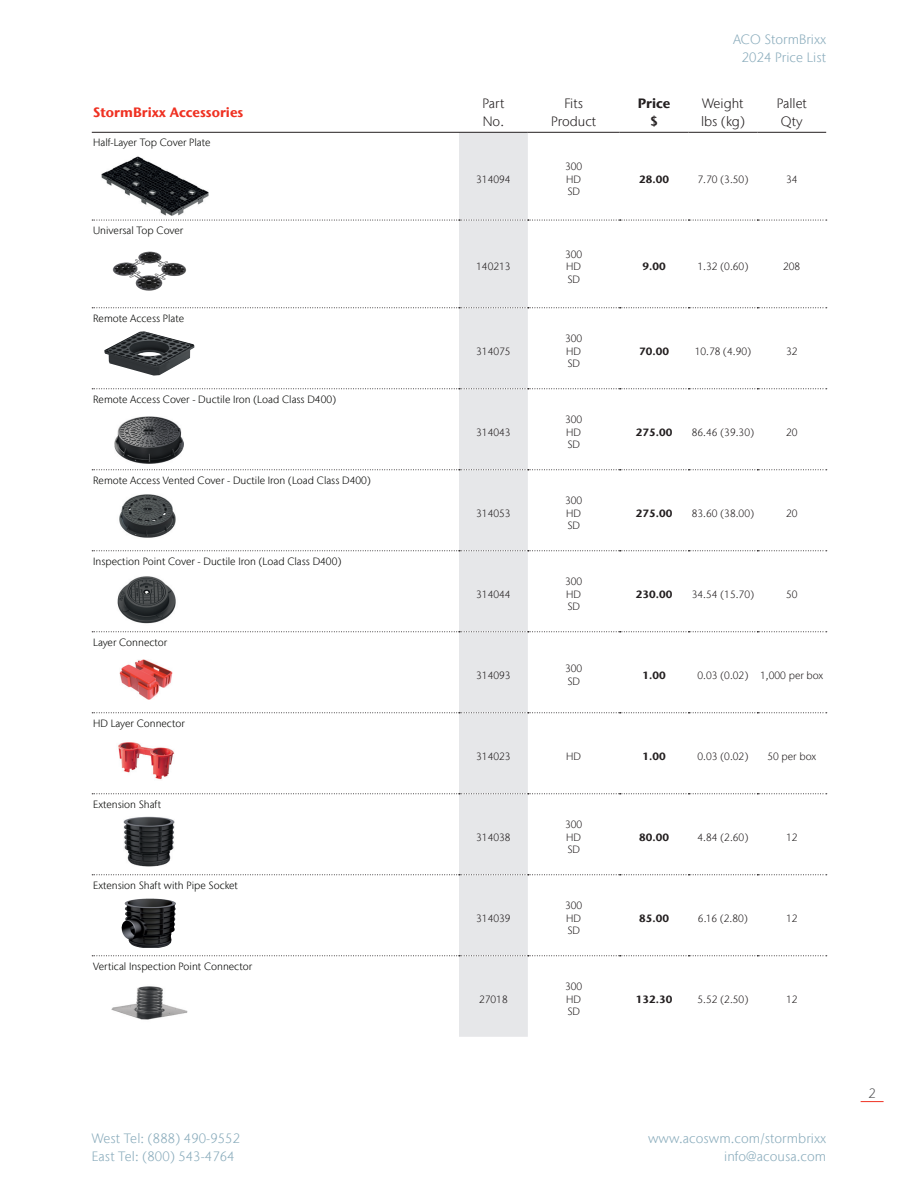
<style>
.page{position:relative;width:918px;height:1188px;background:#fff}
.page>*{position:absolute;margin:0;border:0;box-sizing:border-box;transform-origin:0 0}
.t1{font:300 13.5px/17.9px "Stone Sans IIITC Com";letter-spacing:.005em;color:#8aacbc;text-align:right}
.X-axis{font:300 13.5px "Stone Sans IIITC Com";color:#231f20}
.Product_name{font:700 13.5px "Stone Sans IIITC Com";color:#ef3122}
.X-axis-2{font:700 13.5px "Stone Sans IIITC Com";color:#231f20}
.t2{font:300 13.5px "Stone Sans IIITC Com";color:#57585a}
.Header_02{font:300 10.5px "Stone Sans IIITC Com";color:#040503}
.t3{font:300 10.5px "Stone Sans IIITC Com";color:#231f20}
.t4{font:700 10.5px "Stone Sans IIITC Com";color:#231f20}
</style>
<div class="page">
<svg style="left:861px;top:1101px;width:23px;height:1px"></svg>
<div style="left:459px;top:133px;width:69px;height:904px;background:#e6e7e9"></div>
<hr style="left:92px;top:132px;width:367px;height:1px;background:#231f20">
<hr style="left:459px;top:132px;width:69px;height:1px;background:#231f20">
<hr style="left:528px;top:132px;width:92px;height:1px;background:#231f20">
<hr style="left:620px;top:132px;width:69px;height:1px;background:#231f20">
<hr style="left:688px;top:132px;width:69px;height:1px;background:#231f20">
<hr style="left:757px;top:132px;width:69px;height:1px;background:#231f20">
<svg style="left:92px;top:388px;width:735px;height:1px"></svg>
<svg style="left:92px;top:469px;width:735px;height:1px"></svg>
<svg style="left:92px;top:550px;width:735px;height:1px"></svg>
<svg style="left:92px;top:874px;width:735px;height:1px"></svg>
<svg style="left:92px;top:955px;width:735px;height:1px"></svg>
<svg style="left:92px;top:220px;width:735px;height:1px"></svg>
<svg style="left:92px;top:307px;width:735px;height:1px"></svg>
<svg style="left:92px;top:631px;width:735px;height:1px"></svg>
<svg style="left:92px;top:712px;width:735px;height:1px"></svg>
<svg style="left:92px;top:793px;width:735px;height:1px"></svg>
<img style="left:118px;top:742px;width:57px;height:38px">
<img style="left:120px;top:660px;width:52px;height:40px">
<img style="left:128px;top:331px;width:15px;height:7px">
<img style="left:119px;top:494px;width:57px;height:44px">
<img style="left:117px;top:576px;width:59px;height:48px">
<img style="left:115px;top:416px;width:68px;height:48px">
<img style="left:99px;top:156px;width:110px;height:65px">
<img style="left:112px;top:251px;width:75px;height:40px">
<img style="left:111px;top:986px;width:76px;height:34px">
<img style="left:123px;top:817px;width:51px;height:49px">
<img style="left:121px;top:899px;width:31px;height:44px">
<p class="Product_name" style="left:93px;top:103px;width:152px">StormBrixx Accessories</p>
<p class="Header_02" style="left:93px;top:136px;width:119px">Half-Layer Top Cover Plate</p>
<p class="Header_02" style="left:93px;top:224px;width:92px">Universal Top Cover</p>
<p class="Header_02" style="left:93px;top:312px;width:92px">Remote Access Plate</p>
<p class="Header_02" style="left:93px;top:393px;width:244px">Remote Access Cover - Ductile Iron (Load Class D400)</p>
<p class="Header_02" style="left:93px;top:474px;width:279px">Remote Access Vented Cover - Ductile Iron (Load Class D400)</p>
<p class="Header_02" style="left:93px;top:555px;width:250px">Inspection Point Cover - Ductile Iron (Load Class D400)</p>
<p class="Header_02" style="left:93px;top:636px;width:76px">Layer Connector</p>
<p class="Header_02" style="left:93px;top:717px;width:93px">HD Layer Connector</p>
<p class="Header_02" style="left:93px;top:798px;width:70px">Extension Shaft</p>
<p class="Header_02" style="left:93px;top:879px;width:146px">Extension Shaft with Pipe Socket</p>
<p class="Header_02" style="left:93px;top:960px;width:160px">Vertical Inspection Point Connector</p>
<p class="t1" style="left:92px;top:1129px;width:150px;text-align:left">West Tel: (888) 490-9552<br>East Tel: (800) 543-4764</p>
<p class="t1" style="left:733px;top:30px;width:95px">ACO StormBrixx<br>2024 Price List</p>
<p class="X-axis" style="left:482px;top:95px;width:24px">Part</p>
<p class="X-axis" style="left:483px;top:113px;width:23px">No.</p>
<p class="X-axis" style="left:564px;top:95px;width:20px">Fits</p>
<p class="X-axis" style="left:551px;top:113px;width:47px">Product</p>
<p class="X-axis-2" style="left:638px;top:94px;width:34px">Price</p>
<p class="X-axis-2" style="left:650px;top:112px;width:10px">$</p>
<p class="X-axis" style="left:702px;top:95px;width:43px">Weight</p>
<p class="X-axis" style="left:701px;top:113px;width:45px">lbs (kg)</p>
<p class="X-axis" style="left:777px;top:95px;width:32px">Pallet</p>
<p class="X-axis" style="left:781px;top:113px;width:23px">Qty</p>
<p class="t3" style="left:476px;top:172px;width:36px">314094</p>
<p class="t3" style="left:565px;top:160px;width:19px">300</p>
<p class="t3" style="left:566px;top:172px;width:16px">HD</p>
<p class="t3" style="left:567px;top:185px;width:14px">SD</p>
<p class="t4" style="left:639px;top:172px;width:32px">28.00</p>
<p class="t3" style="left:698px;top:172px;width:52px">7.70 (3.50)</p>
<p class="t3" style="left:786px;top:172px;width:13px">34</p>
<p class="t3" style="left:476px;top:260px;width:36px">140213</p>
<p class="t3" style="left:565px;top:248px;width:19px">300</p>
<p class="t3" style="left:566px;top:260px;width:16px">HD</p>
<p class="t3" style="left:567px;top:273px;width:14px">SD</p>
<p class="t4" style="left:642px;top:260px;width:25px">9.00</p>
<p class="t3" style="left:698px;top:260px;width:52px">1.32 (0.60)</p>
<p class="t3" style="left:783px;top:260px;width:19px">208</p>
<p class="t3" style="left:476px;top:345px;width:36px">314075</p>
<p class="t3" style="left:565px;top:332px;width:19px">300</p>
<p class="t3" style="left:566px;top:345px;width:16px">HD</p>
<p class="t3" style="left:567px;top:357px;width:14px">SD</p>
<p class="t4" style="left:639px;top:344px;width:32px">70.00</p>
<p class="t3" style="left:695px;top:345px;width:58px">10.78 (4.90)</p>
<p class="t3" style="left:786px;top:345px;width:13px">32</p>
<p class="t3" style="left:476px;top:426px;width:36px">314043</p>
<p class="t3" style="left:565px;top:413px;width:19px">300</p>
<p class="t3" style="left:566px;top:426px;width:16px">HD</p>
<p class="t3" style="left:567px;top:438px;width:14px">SD</p>
<p class="t4" style="left:636px;top:425px;width:38px">275.00</p>
<p class="t3" style="left:692px;top:426px;width:64px">86.46 (39.30)</p>
<p class="t3" style="left:786px;top:426px;width:13px">20</p>
<p class="t3" style="left:476px;top:507px;width:36px">314053</p>
<p class="t3" style="left:565px;top:494px;width:19px">300</p>
<p class="t3" style="left:566px;top:507px;width:16px">HD</p>
<p class="t3" style="left:567px;top:519px;width:14px">SD</p>
<p class="t4" style="left:636px;top:506px;width:38px">275.00</p>
<p class="t3" style="left:692px;top:507px;width:64px">83.60 (38.00)</p>
<p class="t3" style="left:786px;top:507px;width:13px">20</p>
<p class="t3" style="left:476px;top:588px;width:36px">314044</p>
<p class="t3" style="left:565px;top:575px;width:19px">300</p>
<p class="t3" style="left:566px;top:588px;width:16px">HD</p>
<p class="t3" style="left:567px;top:600px;width:14px">SD</p>
<p class="t4" style="left:636px;top:587px;width:38px">230.00</p>
<p class="t3" style="left:692px;top:588px;width:64px">34.54 (15.70)</p>
<p class="t3" style="left:786px;top:588px;width:13px">50</p>
<p class="t3" style="left:476px;top:669px;width:36px">314093</p>
<p class="t3" style="left:565px;top:662px;width:19px">300</p>
<p class="t3" style="left:567px;top:675px;width:14px">SD</p>
<p class="t4" style="left:642px;top:668px;width:25px">1.00</p>
<p class="t3" style="left:698px;top:669px;width:52px">0.03 (0.02)</p>
<p class="t3" style="left:760px;top:669px;width:65px">1,000 per box</p>
<p class="t3" style="left:476px;top:750px;width:36px">314023</p>
<p class="t3" style="left:566px;top:750px;width:16px">HD</p>
<p class="t4" style="left:642px;top:749px;width:25px">1.00</p>
<p class="t3" style="left:698px;top:750px;width:52px">0.03 (0.02)</p>
<p class="t3" style="left:767px;top:750px;width:50px">50 per box</p>
<p class="t3" style="left:476px;top:831px;width:36px">314038</p>
<p class="t3" style="left:565px;top:818px;width:19px">300</p>
<p class="t3" style="left:566px;top:831px;width:16px">HD</p>
<p class="t3" style="left:567px;top:843px;width:14px">SD</p>
<p class="t4" style="left:639px;top:830px;width:32px">80.00</p>
<p class="t3" style="left:698px;top:831px;width:52px">4.84 (2.60)</p>
<p class="t3" style="left:786px;top:831px;width:13px">12</p>
<p class="t3" style="left:476px;top:912px;width:36px">314039</p>
<p class="t3" style="left:565px;top:899px;width:19px">300</p>
<p class="t3" style="left:566px;top:912px;width:16px">HD</p>
<p class="t3" style="left:567px;top:924px;width:14px">SD</p>
<p class="t4" style="left:639px;top:911px;width:32px">85.00</p>
<p class="t3" style="left:698px;top:912px;width:51px">6.16 (2.80)</p>
<p class="t3" style="left:786px;top:912px;width:13px">12</p>
<p class="t3" style="left:479px;top:993px;width:30px">27018</p>
<p class="t3" style="left:565px;top:980px;width:19px">300</p>
<p class="t3" style="left:566px;top:993px;width:16px">HD</p>
<p class="t3" style="left:567px;top:1005px;width:14px">SD</p>
<p class="t4" style="left:636px;top:992px;width:38px">132.30</p>
<p class="t3" style="left:698px;top:993px;width:52px">5.52 (2.50)</p>
<p class="t3" style="left:786px;top:993px;width:13px">12</p>
<p class="t1" style="left:648px;top:1129px;width:180px">www.acoswm.com/stormbrixx info@acousa.com</p>
<p class="t2" style="left:868px;top:1085px;width:9px">2</p>
</div>
